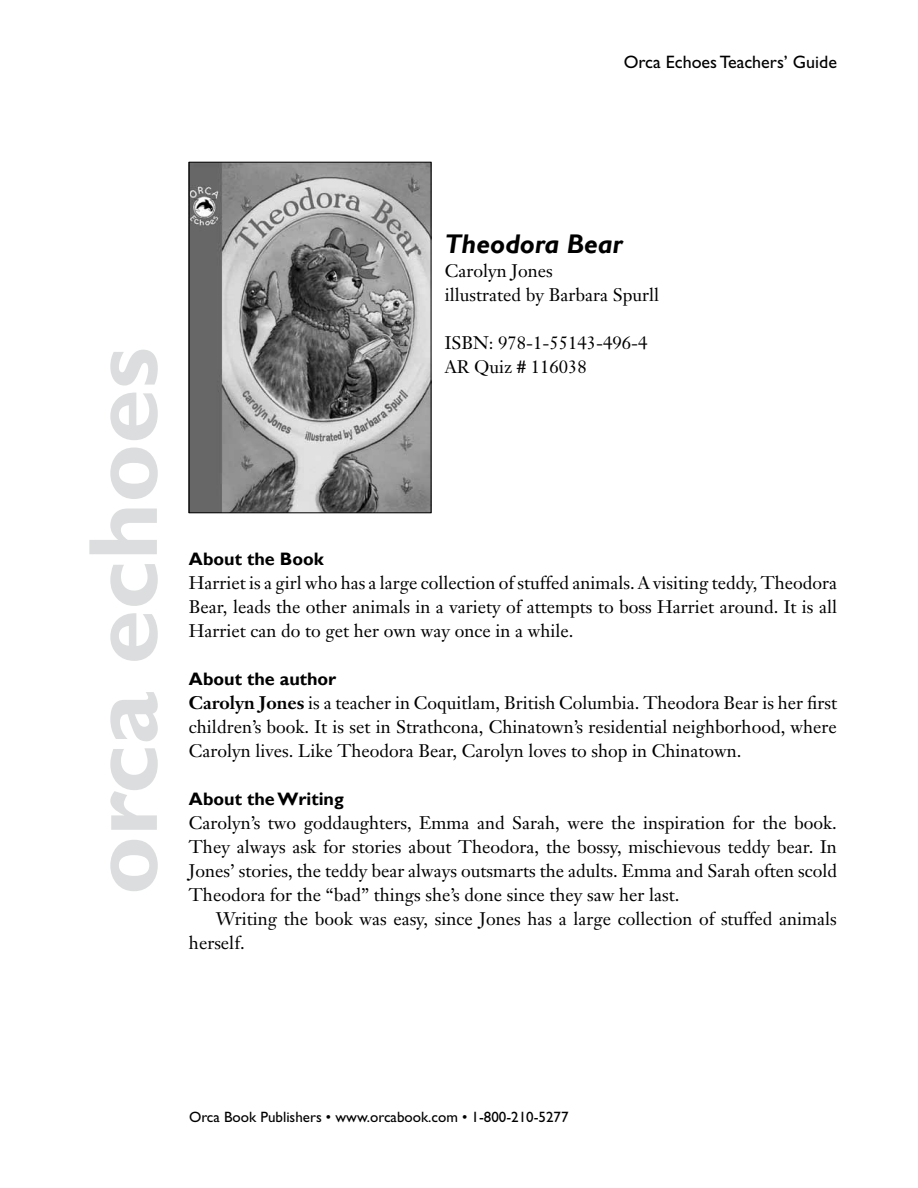
<style>
.page{position:relative;width:918px;height:1188px;background:#fff}
.page>*{position:absolute;margin:0;border:0;box-sizing:border-box;transform-origin:0 0}
.t1{font:700 99px "Gill Sans";color:#dcddde}
.t2{font:italic 700 27px "Gill Sans";color:#000}
.t3{font:18px/24px "Janson Text";color:#000}
.t4{font:700 18px "Gill Sans";color:#000}
.t5{font:18px "Gill Sans";color:#000}
.t6{font:15px "Gill Sans";color:#000}
.s1{font-weight:700}
</style>
<div class="page">
<img style="left:191px;top:164px;width:238px;height:347px">
<div style="left:189px;top:162px;width:242px;height:351px;border:1px solid #000"></div>
<p class="t5" style="left:624px;top:51px;width:215px">Orca Echoes Teachers’ Guide</p>
<h1 class="t1" style="left:64px;top:895px;width:549px;rotate:-90deg">orca echoes</h1>
<h2 class="t2" style="left:445px;top:228px;width:179px">Theodora Bear</h2>
<p class="t3" style="left:445px;top:258px;width:216px">Carolyn Jones<br>illustrated by Barbara Spurll</p>
<p class="t3" style="left:445px;top:330px;width:204px">ISBN: 978-1-55143-496-4<br>AR Quiz # 116038</p>
<p class="t4" style="left:189px;top:548px;width:136px">About the Book</p>
<p class="t3" style="left:189px;top:570px;width:650px;text-align:justify">Harriet is a girl who has a large collection of stuffed animals. A visiting teddy, Theodora Bear, leads the other animals in a variety of attempts to boss Harriet around. It is all Harriet can do to get her own way once in a while.</p>
<p class="t4" style="left:189px;top:668px;width:149px">About the author</p>
<p class="t3" style="left:189px;top:690px;width:650px;text-align:justify"><span class="s1">Carolyn Jones</span> is a teacher in Coquitlam, British Columbia. Theodora Bear is her first children’s book. It is set in Strathcona, Chinatown’s residential neighborhood, where Carolyn lives. Like Theodora Bear, Carolyn loves to shop in Chinatown.</p>
<p class="t4" style="left:189px;top:788px;width:156px">About the Writing</p>
<p class="t3" style="left:189px;top:810px;width:650px;text-align:justify">Carolyn’s two goddaughters, Emma and Sarah, were the inspiration for the book.<br>They always ask for stories about Theodora, the bossy, mischievous teddy bear. In Jones’ stories, the teddy bear always outsmarts the adults. Emma and Sarah often scold Theodora for the “bad” things she’s done since they saw her last.</p>
<p class="t3" style="left:189px;top:906px;width:649px;text-indent:27px">Writing the book was easy, since Jones has a large collection of stuffed animals herself.</p>
<p class="t6" style="left:189px;top:1108px;width:381px">Orca Book Publishers • www.orcabook.com • 1-800-210-5277</p>
</div>
